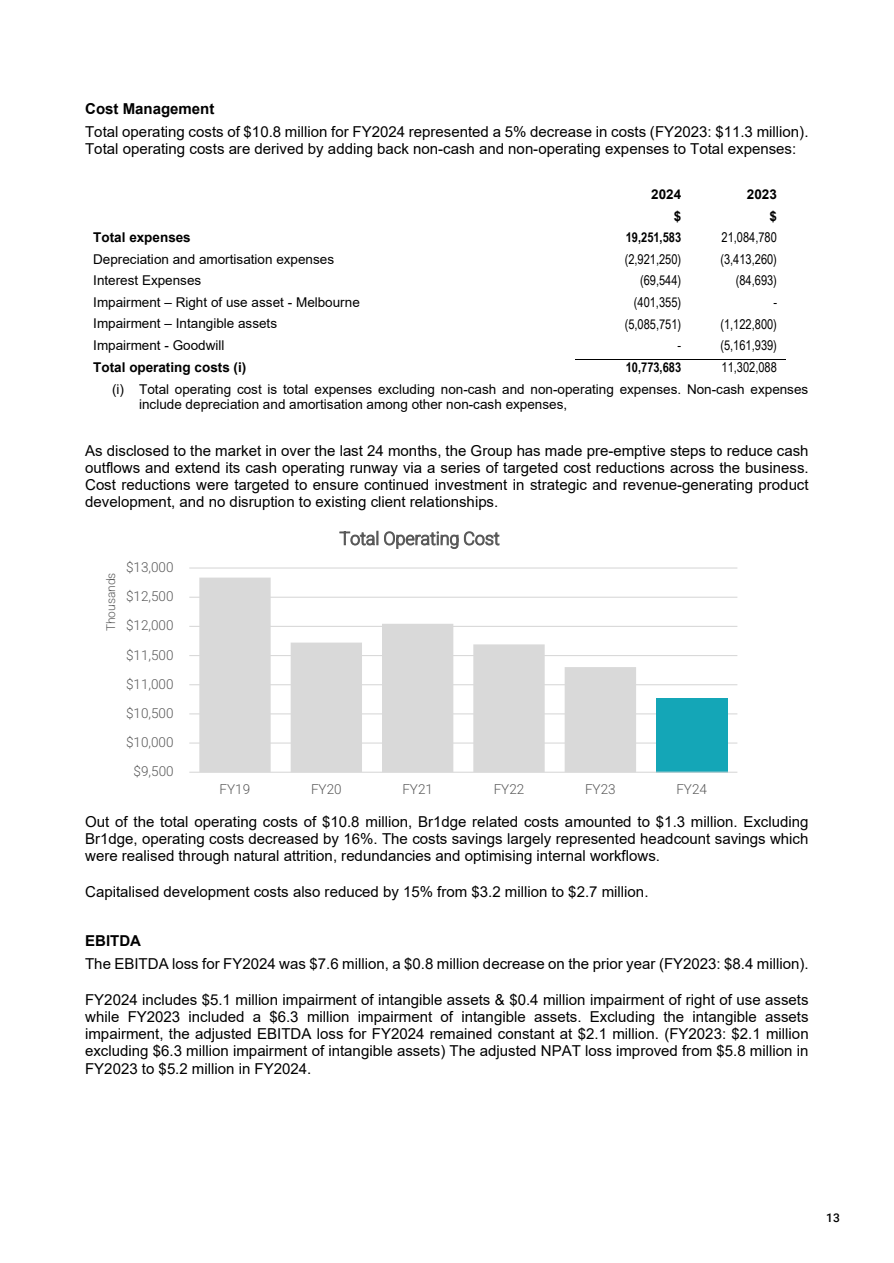
<style>
.page{position:relative;width:894px;height:1263px;background:#fff}
.page>*{position:absolute;margin:0;border:0;box-sizing:border-box;transform-origin:0 0}
.t1{font:300 18px "Roboto";letter-spacing:-.005em;color:#595959}
.t2{font:15px/17.2px "Arial";color:#000;text-align:justify}
.t3{font:700 15px "Arial";color:#000}
.t4{font:13.5px/15.6px "Arial";color:#000}
.t5{font:13.5px "Arial Narrow";letter-spacing:-.005em;color:#000}
.t6{font:300 13.5px "Roboto";color:#595959}
.t7{font:700 13.5px "Arial";color:#000}
.t8{font:700 13.5px "Arial Narrow";letter-spacing:-.005em;color:#000}
.t9{font:300 12px "Roboto";color:#595959}
.t10{font:500 12px "Roboto";color:#000}
</style>
<div class="page">
<hr style="left:574px;top:359px;width:115px;height:1px;background:#000">
<hr style="left:690px;top:359px;width:95px;height:1px;background:#000">
<hr style="left:189px;top:742px;width:548px;height:1px;background:#d9d9d9">
<hr style="left:189px;top:713px;width:548px;height:1px;background:#d9d9d9">
<hr style="left:189px;top:684px;width:548px;height:1px;background:#d9d9d9">
<hr style="left:189px;top:655px;width:548px;height:1px;background:#d9d9d9">
<hr style="left:189px;top:626px;width:548px;height:1px;background:#d9d9d9">
<hr style="left:189px;top:596px;width:548px;height:2px;background:#d9d9d9">
<hr style="left:189px;top:567px;width:548px;height:1px;background:#d9d9d9">
<div style="left:655px;top:698px;width:72px;height:74px;background:#14a6b7"></div>
<svg style="left:199px;top:577px;width:437px;height:194px;fill:#d9d9d9"></svg>
<hr style="left:189px;top:771px;width:548px;height:2px;background:#d9d9d9">
<p class="t3" style="left:85px;top:98px;width:131px">Cost Management</p>
<p class="t2" style="left:85px;top:123px;width:724px">Total operating costs of $10.8 million for FY2024 represented a 5% decrease in costs (FY2023: $11.3 million).<br>Total operating costs are derived by adding back non-cash and non-operating expenses to Total expenses:</p>
<p class="t7" style="left:651px;top:185px;width:32px">2024</p>
<p class="t7" style="left:746px;top:185px;width:32px">2023</p>
<p class="t7" style="left:673px;top:206px;width:9px">$</p>
<p class="t7" style="left:769px;top:206px;width:9px">$</p>
<p class="t7" style="left:93px;top:228px;width:99px">Total expenses</p>
<p class="t8" style="left:625px;top:227px;width:57px">19,251,583</p>
<p class="t5" style="left:721px;top:228px;width:57px">21,084,780</p>
<p class="t4" style="left:93px;top:251px;width:242px">Depreciation and amortisation expenses</p>
<p class="t5" style="left:624px;top:249px;width:58px">(2,921,250)</p>
<p class="t5" style="left:720px;top:249px;width:58px">(3,413,260)</p>
<p class="t4" style="left:93px;top:273px;width:109px">Interest Expenses</p>
<p class="t5" style="left:639px;top:271px;width:43px">(69,544)</p>
<p class="t5" style="left:735px;top:271px;width:43px">(84,693)</p>
<p class="t4" style="left:93px;top:294px;width:268px">Impairment – Right of use asset - Melbourne</p>
<p class="t5" style="left:633px;top:292px;width:49px">(401,355)</p>
<p class="t5" style="left:773px;top:292px;width:5px">-</p>
<p class="t4" style="left:93px;top:316px;width:185px">Impairment – Intangible assets</p>
<p class="t5" style="left:624px;top:314px;width:58px">(5,085,751)</p>
<p class="t5" style="left:720px;top:314px;width:58px">(1,122,800)</p>
<p class="t4" style="left:93px;top:337px;width:133px">Impairment - Goodwill</p>
<p class="t5" style="left:677px;top:335px;width:5px">-</p>
<p class="t5" style="left:720px;top:335px;width:58px">(5,161,939)</p>
<p class="t7" style="left:93px;top:358px;width:155px">Total operating costs (i)</p>
<p class="t8" style="left:625px;top:357px;width:57px">10,773,683</p>
<p class="t5" style="left:721px;top:357px;width:57px">11,302,088</p>
<p class="t4" style="left:139px;top:381px;width:670px;text-indent:-27px">(i) Total operating cost is total expenses excluding non-cash and non-operating expenses. Non-cash expenses include depreciation and amortisation among other non-cash expenses,</p>
<p class="t2" style="left:85px;top:441px;width:724px">As disclosed to the market in over the last 24 months, the Group has made pre-emptive steps to reduce cash outflows and extend its cash operating runway via a series of targeted cost reductions across the business.<br>Cost reductions were targeted to ensure continued investment in strategic and revenue-generating product development, and no disruption to existing client relationships.</p>
<p class="t9" style="left:103px;top:631px;width:60px;rotate:-90deg">Thousands</p>
<p class="t6" style="left:126px;top:558px;width:49px">$13,000</p>
<p class="t6" style="left:126px;top:587px;width:49px">$12,500</p>
<p class="t6" style="left:126px;top:616px;width:49px">$12,000</p>
<p class="t6" style="left:126px;top:645px;width:49px">$11,500</p>
<p class="t6" style="left:126px;top:674px;width:49px">$11,000</p>
<p class="t6" style="left:126px;top:703px;width:49px">$10,500</p>
<p class="t6" style="left:126px;top:733px;width:49px">$10,000</p>
<p class="t6" style="left:134px;top:762px;width:41px">$9,500</p>
<p class="t1" style="left:339px;top:526px;width:162px">Total Operating Cost</p>
<p class="t6" style="left:219px;top:779px;width:32px">FY19</p>
<p class="t6" style="left:311px;top:779px;width:32px">FY20</p>
<p class="t6" style="left:402px;top:779px;width:32px">FY21</p>
<p class="t6" style="left:493px;top:779px;width:32px">FY22</p>
<p class="t6" style="left:585px;top:779px;width:32px">FY23</p>
<p class="t6" style="left:676px;top:779px;width:32px">FY24</p>
<p class="t2" style="left:85px;top:813px;width:724px">Out of the total operating costs of $10.8 million, Br1dge related costs amounted to $1.3 million. Excluding Br1dge, operating costs decreased by 16%. The costs savings largely represented headcount savings which were realised through natural attrition, redundancies and optimising internal workflows.</p>
<p class="t2" style="left:85px;top:882px;width:564px">Capitalised development costs also reduced by 15% from $3.2 million to $2.7 million.</p>
<p class="t3" style="left:85px;top:930px;width:57px">EBITDA</p>
<p class="t2" style="left:85px;top:955px;width:724px">The EBITDA loss for FY2024 was $7.6 million, a $0.8 million decrease on the prior year (FY2023: $8.4 million).</p>
<p class="t2" style="left:85px;top:990px;width:724px">FY2024 includes $5.1 million impairment of intangible assets &amp; $0.4 million impairment of right of use assets while FY2023 included a $6.3 million impairment of intangible assets. Excluding the intangible assets impairment, the adjusted EBITDA loss for FY2024 remained constant at $2.1 million. (FY2023: $2.1 million excluding $6.3 million impairment of intangible assets) The adjusted NPAT loss improved from $5.8 million in FY2023 to $5.2 million in FY2024.</p>
<p class="t10" style="left:826px;top:1208px;width:15px">13</p>
</div>
